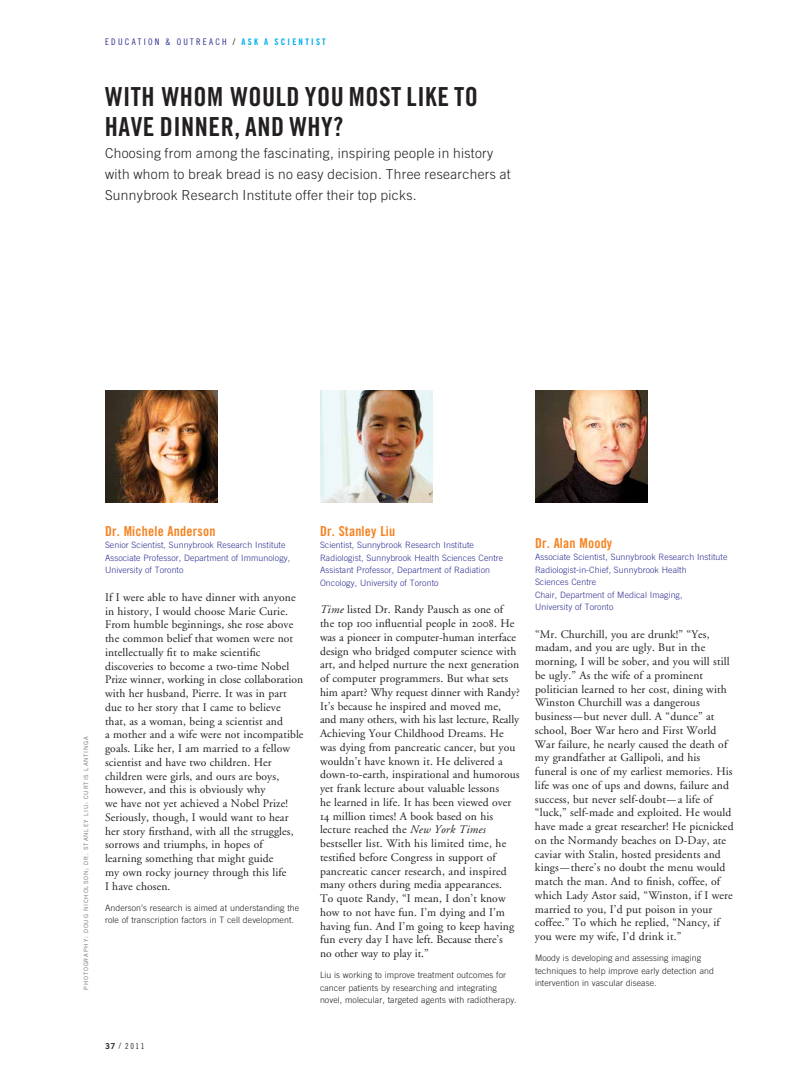
<style>
.page{position:relative;width:810px;height:1080px;background:#fff}
.page>*{position:absolute;margin:0;border:0;box-sizing:border-box;transform-origin:0 0}
.t1{font:26.25px/30px "Trade Gothic Bold Cond Twenty";letter-spacing:.02em;color:#231f20}
.t2{font:300 13.75px/21.2px "Trade Gothic";letter-spacing:.025em;color:#231f20}
.t3{font:13.75px "Trade Gothic Bold Cond Twenty";letter-spacing:.015em;color:#f58220}
.t4{font:11.5px/13.8px "Adobe Garamond";letter-spacing:.01em;color:#231f20}
.t5{font:9px "Trade Gothic Cond Eighteen";letter-spacing:.25em;color:#2e3092}
.t6{font:300 8.75px/12.5px "Trade Gothic";letter-spacing:.01em;color:#2e3092}
.t7{font:300 8.75px/12.5px "Trade Gothic";letter-spacing:.01em;color:#231f20}
.t8{font:8.12px "Trade Gothic Cond Eighteen";color:#231f20}
.t9{font:6px "Trade Gothic";letter-spacing:.345em;color:#6d6e71}
.s1{color:#231f20}
.s2{font-family:"Trade Gothic Bold Cond Twenty";color:#00aeef}
.s3{font-family:"Trade Gothic Bold Two"}
.s4{font-family:"Interstate";font-weight:300;font-size:6.88px}
.s5{font-style:italic}
.s6{font-family:"Adobe Garamond Exp"}
</style>
<div class="page">
<img style="left:105px;top:390px;width:113px;height:112px">
<img style="left:320px;top:390px;width:112px;height:112px">
<img style="left:535px;top:390px;width:113px;height:112px">
<p class="t5" style="left:105px;top:36px;width:222px">EDUCATION &amp; OUTR EACH <span class="s1">/</span> <span class="s2">AS K A SCI ENTIS T</span></p>
<h1 class="t1" style="left:105px;top:82px;width:157px">WITH WHOM WOULD</h1>
<h1 class="t1" style="left:105px;top:82px;width:362px;text-indent:200px">YOU MOST LIKE TO<br>HAVE DINNER, AND WHY?</h1>
<p class="t2" style="left:105px;top:142px;width:407px">Choosing from among the fascinating, inspiring people in history with whom to break bread is no easy decision. Three researchers at<br>Sunnybrook Research Institute offer their top picks.</p>
<p class="t9" style="left:82px;top:990px;width:255px;rotate:-90deg">ph otography: doug nich olson; Dr. Stanley l iu : cu rt is la nt inga</p>
<p class="t3" style="left:105px;top:523px;width:112px">DR. MICHELE ANDERSON</p>
<p class="t6" style="left:105px;top:539px;width:187px">Senior Scientist, Sunnybrook Research Institute<br>Associate Professor, Department of Immunology,<br>University of Toronto</p>
<p class="t4" style="left:105px;top:591px;width:200px">If I were able to have dinner with anyone in history, I would choose Marie Curie.<br>From humble beginnings, she rose above the common belief that women were not intellectually fit to make scientific discoveries to become a two-time Nobel Prize winner, working in close collaboration with her husband, Pierre. It was in part due to her story that I came to believe that, as a woman, being a scientist and<br>a mother and a wife were not incompatible goals. Like her, I am married to a fellow scientist and have two children. Her children were girls, and ours are boys, however, and this is obviously why<br>we have not yet achieved a Nobel Prize!<br>Seriously, though, I would want to hear her story firsthand, with all the struggles, sorrows and triumphs, in hopes of<br>learning something that might guide<br>my own rocky journey through this life<br>I have chosen.</p>
<p class="t7" style="left:105px;top:901px;width:196px">Anderson’s research is aimed at understanding the role of transcription factors in T cell development.</p>
<p class="t8" style="left:105px;top:1041px;width:41px"><span class="s3">37</span> <span class="s4">/</span> 2011</p>
<p class="t3" style="left:320px;top:523px;width:77px">DR. STANLEY LIU</p>
<p class="t6" style="left:320px;top:539px;width:185px">Scientist, Sunnybrook Research Institute Radiologist, Sunnybrook Health Sciences Centre Assistant Professor, Department of Radiation Oncology, University of Toronto</p>
<p class="t4" style="left:320px;top:603px;width:201px"><span class="s5">Time</span> listed Dr. Randy Pausch as one of the top <span class="s6">100</span> influential people in <span class="s6">2008</span>. He was a pioneer in computer-human interface design who bridged computer science with art, and helped nurture the next generation of computer programmers. But what sets him apart? Why request dinner with Randy?<br>It’s because he inspired and moved me, and many others, with his last lecture, Really Achieving Your Childhood Dreams. He was dying from pancreatic cancer, but you wouldn’t have known it. He delivered a down-to-earth, inspirational and humorous yet frank lecture about valuable lessons<br>he learned in life. It has been viewed over <span class="s6">14</span> million times! A book based on his lecture reached the <span class="s5">New York Times </span>bestseller list. With his limited time, he testified before Congress in support of pancreatic cancer research, and inspired many others during media appearances.<br>To quote Randy, “I mean, I don’t know how to not have fun. I’m dying and I’m having fun. And I’m going to keep having fun every day I have left. Because there’s<br>no other way to play it.”</p>
<p class="t7" style="left:320px;top:969px;width:198px">Liu is working to improve treatment outcomes for cancer patients by researching and integrating novel, molecular, targeted agents with radiotherapy.</p>
<p class="t3" style="left:535px;top:534px;width:79px">DR. ALAN MOODY</p>
<p class="t6" style="left:535px;top:551px;width:194px">Associate Scientist, Sunnybrook Research Institute Radiologist-in-Chief, Sunnybrook Health<br>Sciences Centre<br>Chair, Department of Medical Imaging,<br>University of Toronto</p>
<p class="t4" style="left:535px;top:627px;width:200px">“Mr. Churchill, you are drunk!” “Yes, madam, and you are ugly. But in the morning, I will be sober, and you will still be ugly.” As the wife of a prominent politician learned to her cost, dining with Winston Churchill was a dangerous business—but never dull. A “dunce” at school, Boer War hero and First World War failure, he nearly caused the death of my grandfather at Gallipoli, and his funeral is one of my earliest memories. His life was one of ups and downs, failure and success, but never self-doubt— a life of “luck,” self-made and exploited. He would have made a great researcher! He picnicked on the Normandy beaches on D-Day, ate caviar with Stalin, hosted presidents and kings—there’s no doubt the menu would match the man. And to finish, coffee, of which Lady Astor said, “Winston, if I were married to you, I’d put poison in your coffee.” To which he replied, “Nancy, if you were my wife, I’d drink it.”</p>
<p class="t7" style="left:535px;top:952px;width:180px">Moody is developing and assessing imaging techniques to help improve early detection and intervention in vascular disease.</p>
</div>
